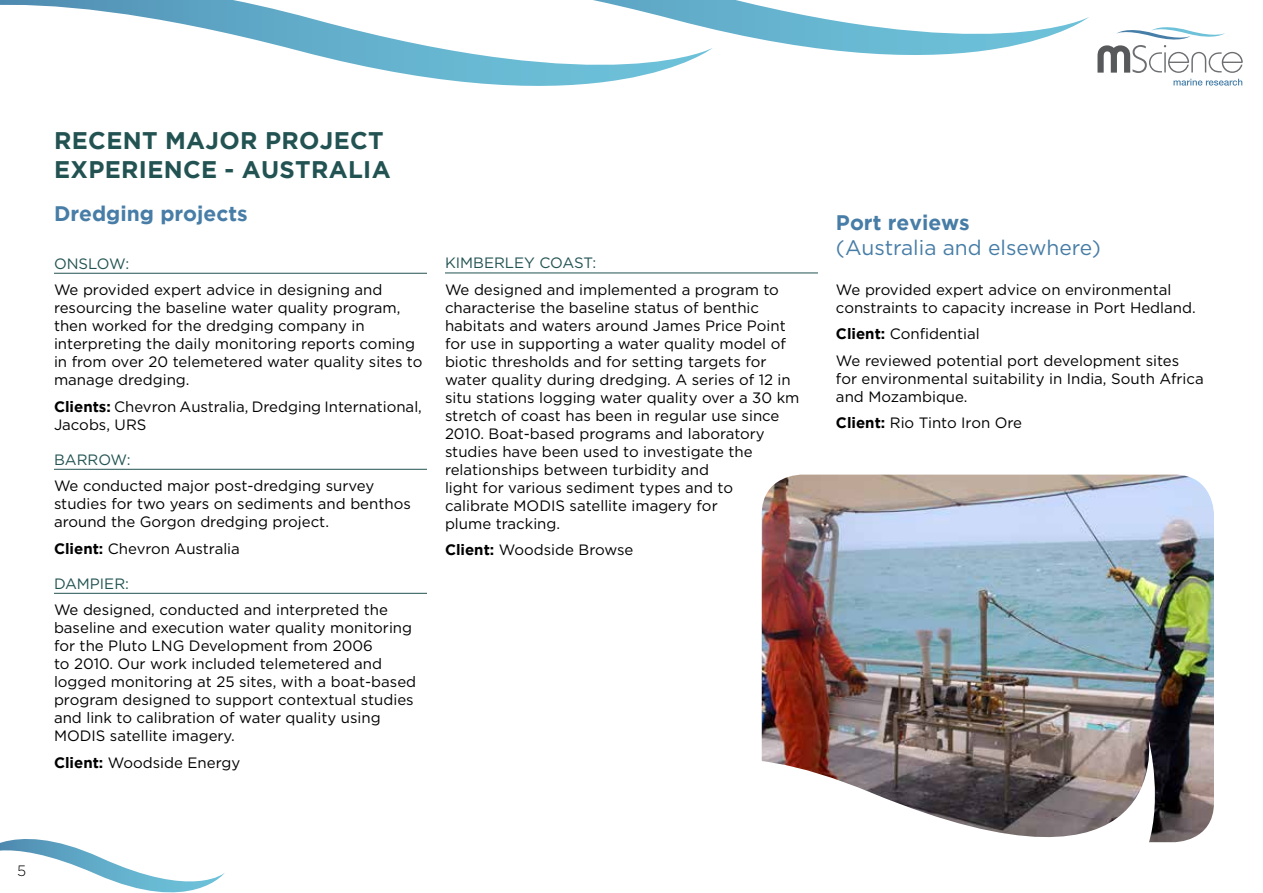
<style>
.page{position:relative;width:1263px;height:893px;background:#fff}
.page>*{position:absolute;margin:0;border:0;box-sizing:border-box;transform-origin:0 0}
.t1{font:700 24px/28.8px "Gotham";letter-spacing:.015em;color:#225352}
.t2{font:700 21px "Gotham";color:#477da6}
.t3{font:21px "Gotham";color:#477da6}
.t4{font:15px/18px "Gotham";color:#000}
.t5{font:15px "Gotham";color:#225352}
.t6{font:300 15px "Gotham";color:#000}
.s1{font-weight:700}
</style>
<div class="page">
<svg style="left:1173px;top:79px;width:69px;height:7px"></svg>
<svg style="left:1097px;top:27px;width:146px;height:46px"></svg>
<svg style="left:0;top:0;width:284px;height:47px"></svg>
<svg style="left:284px;top:0;width:805px;height:86px"></svg>
<svg style="left:0;top:839px;width:225px;height:54px"></svg>
<img style="left:762px;top:475px;width:452px;height:193px">
<img style="left:761px;top:668px;width:453px;height:175px">
<hr style="left:54px;top:273px;width:373px;height:1px;background:#225352">
<hr style="left:54px;top:469px;width:373px;height:1px;background:#225352">
<hr style="left:54px;top:593px;width:373px;height:1px;background:#225352">
<hr style="left:445px;top:273px;width:373px;height:1px;background:#225352">
<h1 class="t1" style="left:54px;top:126px;width:338px">RECENT MAJOR PROJECT<br>EXPERIENCE - AUSTRALIA</h1>
<h2 class="t2" style="left:54px;top:201px;width:195px">Dredging projects</h2>
<p class="t5" style="left:54px;top:255px;width:77px">ONSLOW:</p>
<p class="t4" style="left:54px;top:281px;width:370px">We provided expert advice in designing and resourcing the baseline water quality program, then worked for the dredging company in interpreting the daily monitoring reports coming in from over 20 telemetered water quality sites to manage dredging.</p>
<p class="t4" style="left:54px;top:397px;width:369px"><span class="s1">Clients:</span> Chevron Australia, Dredging International,<br>Jacobs, URS</p>
<p class="t5" style="left:54px;top:451px;width:78px">BARROW:</p>
<p class="t4" style="left:54px;top:477px;width:358px">We conducted major post-dredging survey studies for two years on sediments and benthos around the Gorgon dredging project.</p>
<p class="t4" style="left:54px;top:539px;width:187px"><span class="s1">Client:</span> Chevron Australia</p>
<p class="t5" style="left:54px;top:575px;width:77px">DAMPIER:</p>
<p class="t4" style="left:54px;top:601px;width:364px">We designed, conducted and interpreted the baseline and execution water quality monitoring for the Pluto LNG Development from 2006<br>to 2010. Our work included telemetered and logged monitoring at 25 sites, with a boat-based program designed to support contextual studies and link to calibration of water quality using MODIS satellite imagery.</p>
<p class="t4" style="left:54px;top:753px;width:188px"><span class="s1">Client:</span> Woodside Energy</p>
<p class="t5" style="left:445px;top:255px;width:153px">KIMBERLEY COAST:</p>
<p class="t4" style="left:445px;top:280px;width:356px">We designed and implemented a program to characterise the baseline status of benthic habitats and waters around James Price Point for use in supporting a water quality model of biotic thresholds and for setting targets for water quality during dredging. A series of 12 in situ stations logging water quality over a 30 km stretch of coast has been in regular use since 2010. Boat-based programs and laboratory studies have been used to investigate the relationships between turbidity and<br>light for various sediment types and to calibrate MODIS satellite imagery for<br>plume tracking.</p>
<p class="t4" style="left:445px;top:541px;width:190px"><span class="s1">Client:</span> Woodside Browse</p>
<p class="t6" style="left:17px;top:862px;width:11px">5</p>
<h2 class="t2" style="left:836px;top:211px;width:135px">Port reviews</h2>
<h2 class="t3" style="left:836px;top:236px;width:266px">(Australia and elsewhere)</h2>
<p class="t4" style="left:836px;top:280px;width:361px">We provided expert advice on environmental constraints to capacity increase in Port Hedland.</p>
<p class="t4" style="left:836px;top:320px;width:345px;line-height:26.5px"><span class="s1">Client:</span> Confidential<br>We reviewed potential port development sites</p>
<p class="t4" style="left:836px;top:369px;width:369px">for environmental suitability in India, South Africa and Mozambique.</p>
<p class="t4" style="left:836px;top:414px;width:188px"><span class="s1">Client:</span> Rio Tinto Iron Ore</p>
</div>
